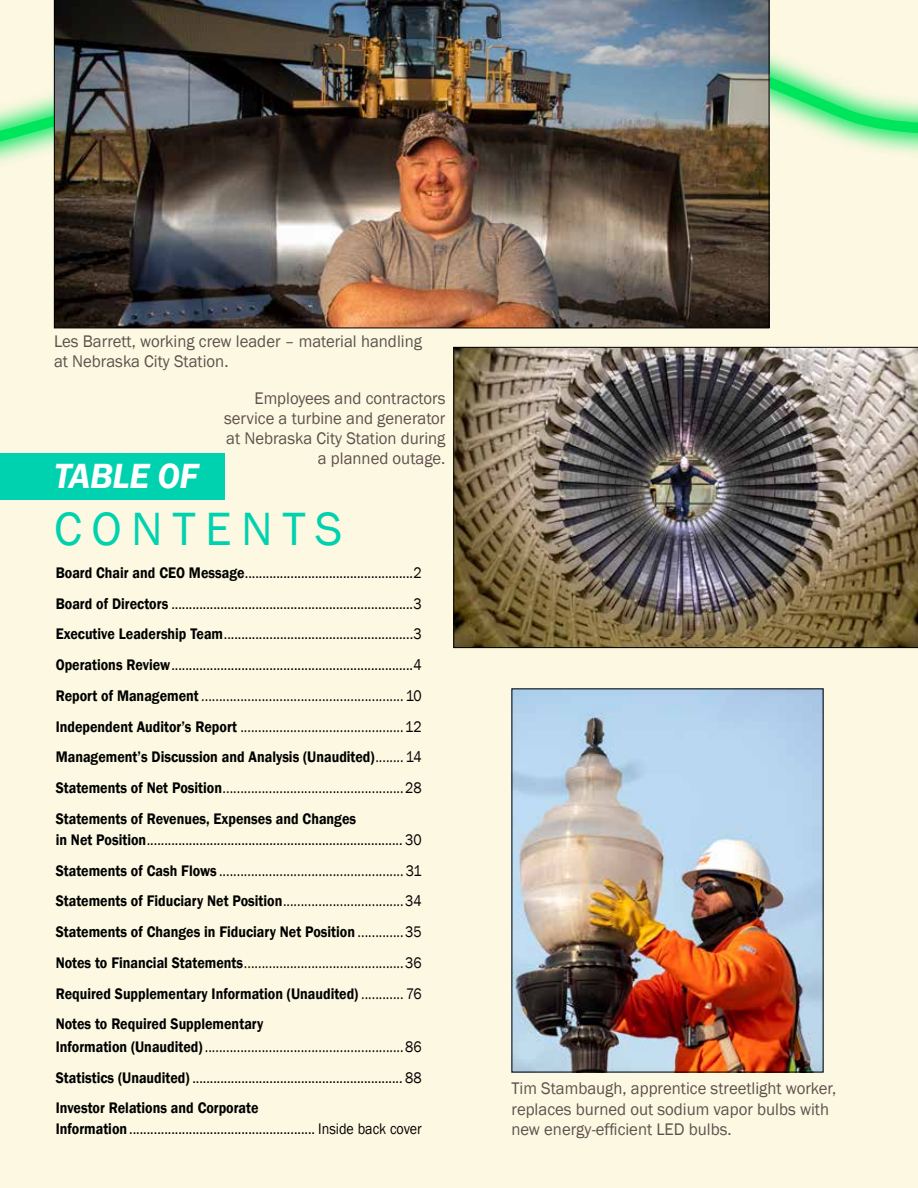
<style>
.page{position:relative;width:918px;height:1188px;background:#fcf8e1}
.page>*{position:absolute;margin:0;border:0;box-sizing:border-box;transform-origin:0 0}
.t1{font:48px "Franklin Gothic";letter-spacing:.2em;color:#00d2af}
.t2{font:italic 600 36px "Franklin Gothic";letter-spacing:-.01em;color:#fff}
.t3{font:17.25px/20.2px "Franklin Gothic";color:#5f504d}
.t4{font:500 16.5px/30.8px "Stone Serif Std";color:#000;scale:.75 1}
.t5{font:15.75px/30.8px "Franklin Gothic";color:#000;scale:.89 1}
.t6{font:600 15.75px/30.8px "Franklin Gothic";color:#000;scale:.89 1}
.s1{font-weight:600}
.s2{font-family:"Franklin Gothic";font-weight:600;font-size:15.75px}
.s3{font-family:"Franklin Gothic";font-weight:400;font-size:15.75px}
.s4{font-family:"Stone Serif Std";font-weight:500;font-size:16.5px}
.s5{font-weight:400}
</style>
<div class="page">
<div style="left:0;top:2px;width:918px;height:184px;background:#fcf8e1"></div>
<svg style="left:0;top:13px;width:918px;height:153px"></svg>
<img style="left:54px;top:0;width:715px;height:328px">
<div style="left:0;top:454px;width:224px;height:46px;background:#00d2af"></div>
<img style="left:453px;top:347px;width:465px;height:301px">
<img style="left:514px;top:690px;width:308px;height:380px">
<p class="t3" style="left:54px;top:331px;width:369px">Les Barrett, working crew leader – material handling at Nebraska City Station.</p>
<p class="t3" style="left:224px;top:388px;width:223px;text-align:right">Employees and contractors service a turbine and generator at Nebraska City Station during a planned outage.</p>
<h2 class="t2" style="left:54px;top:453px;width:146px">TABLE OF</h2>
<h1 class="t1" style="left:54px;top:499px;width:290px">CONTENTS</h1>
<p class="t5" style="left:56px;top:558px;width:413px;text-align:justify"><span class="s1">Board Chair and CEO Message</span>................................................2<br><span class="s1">Board of Directors</span> .....................................................................3<br><span class="s1">Executive Leadership Team</span>......................................................3<br><span class="s1">Operations Review</span>.....................................................................4</p>
<p class="t4" style="left:56px;top:680px;width:489px"><span class="s2">Report of Management</span> ......................................................... <span class="s3">10<br></span><span class="s2">Independent Auditor’s Report</span> ..............................................<span class="s3">12</span></p>
<p class="t6" style="left:56px;top:742px;width:413px">Management’s Discussion and Analysis (Unaudited)<span class="s4">........</span> <span class="s5">14</span></p>
<p class="t4" style="left:56px;top:772px;width:489px"><span class="s2">Statements of Net Position</span>...................................................<span class="s3">28</span></p>
<p class="t5" style="left:56px;top:809px;width:413px;line-height:21px"><span class="s1">Statements of Revenues, Expenses and Changes<br>in Net Position</span>......................................................................... 30</p>
<p class="t4" style="left:56px;top:855px;width:489px"><span class="s2">Statements of Cash Flows</span> .................................................... <span class="s3">31<br></span><span class="s2">Statements of Fiduciary Net Position</span>..................................<span class="s3">34</span></p>
<p class="t6" style="left:56px;top:917px;width:413px">Statements of Changes in Fiduciary Net Position <span class="s4">.............</span><span class="s5">35</span></p>
<p class="t4" style="left:56px;top:947px;width:489px"><span class="s2">Notes to Financial Statements</span>.............................................<span class="s3">36</span></p>
<p class="t6" style="left:56px;top:978px;width:413px">Required Supplementary Information (Unaudited) <span class="s4">............</span> <span class="s5">76<br></span>Notes to Required Supplementary</p>
<p class="t4" style="left:56px;top:1031px;width:489px"><span class="s2">Information (Unaudited)</span> ........................................................<span class="s3">86</span></p>
<p class="t5" style="left:56px;top:1062px;width:413px"><span class="s1">Statistics (Unaudited)</span> ............................................................ 88<br><span class="s1">Investor Relations and Corporate</span></p>
<p class="t5" style="left:56px;top:1114px;width:413px"><span class="s1">Information</span> ..................................................... Inside back cover</p>
<p class="t3" style="left:512px;top:1079px;width:326px">Tim Stambaugh, apprentice streetlight worker, replaces burned out sodium vapor bulbs with new energy-efficient LED bulbs.</p>
</div>
